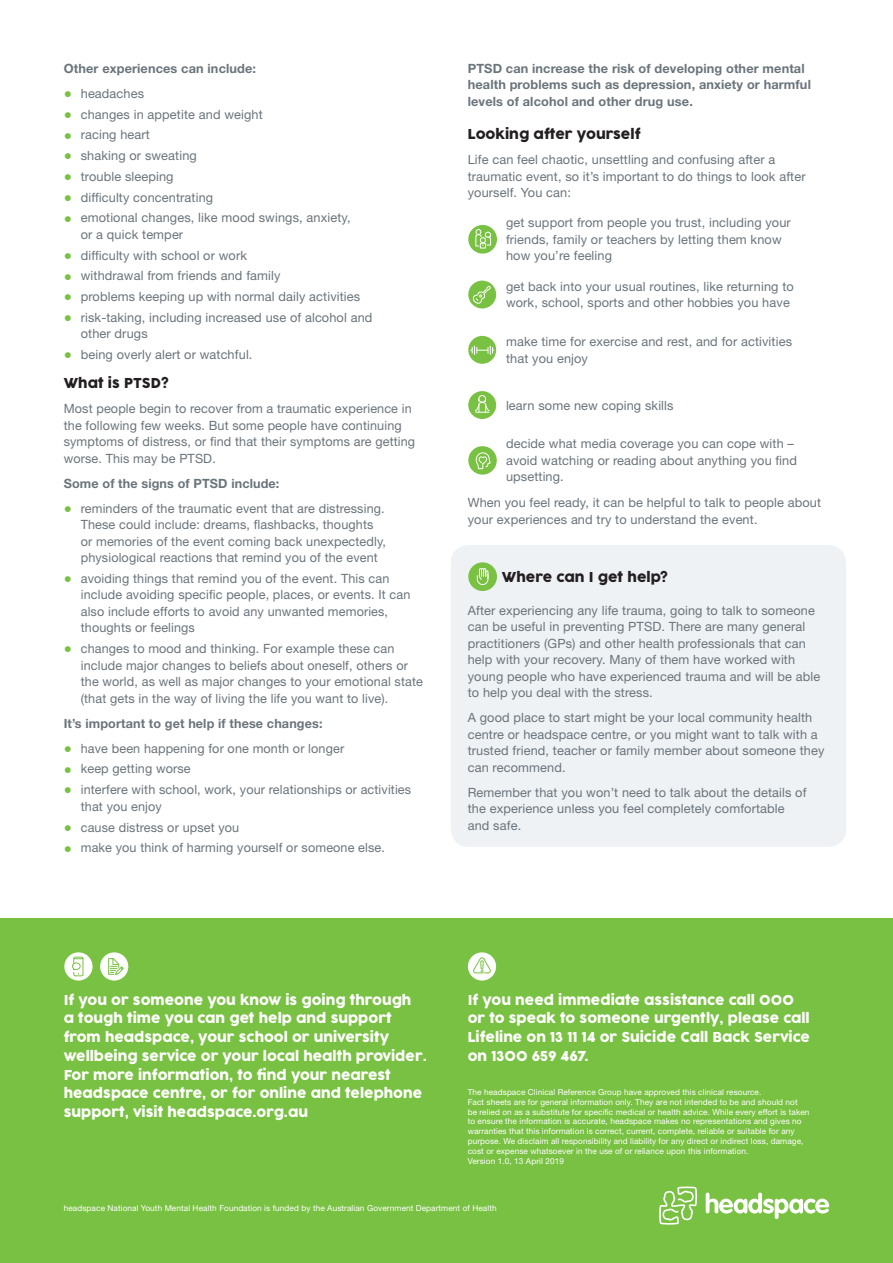
<style>
.page{position:relative;width:893px;height:1263px;background:#fff}
.page>*{position:absolute;margin:0;border:0;box-sizing:border-box;transform-origin:0 0}
.t1{font:13.5px/18.8px "Cocogoose Pro";color:#fff}
.t2{font:13.5px "Cocogoose Pro";color:#231f20}
.t3{font:12.75px/16.5px "Helvetica Neue LT Std";letter-spacing:.01em;color:#6a747b}
.t4{font:700 12.75px/16.5px "Helvetica Neue LT Std";letter-spacing:.01em;color:#6a747b}
.t5{font:8.25px/9.9px "Helvetica Neue LT Std";letter-spacing:.01em;color:#fff}
.s1{font-size:16.5px;color:#79c142}
</style>
<div class="page">
<div style="left:0;top:918px;width:893px;height:345px;background:#79c142"></div>
<div style="left:468px;top:225px;width:29px;height:29px;background:#79c142;border-radius:50%"></div>
<svg style="left:475px;top:229px;width:16px;height:20px"></svg>
<div style="left:468px;top:281px;width:28px;height:27px;background:#79c142;border-radius:50%"></div>
<svg style="left:473px;top:282px;width:18px;height:22px"></svg>
<div style="left:468px;top:336px;width:28px;height:28px;background:#79c142;border-radius:50%"></div>
<svg style="left:471px;top:346px;width:23px;height:9px"></svg>
<div style="left:468px;top:391px;width:28px;height:28px;background:#79c142;border-radius:50%"></div>
<div style="left:478px;top:395px;width:8px;height:7px;border:1px solid #fff;border-radius:50%"></div>
<svg style="left:475px;top:399px;width:15px;height:14px"></svg>
<div style="left:468px;top:446px;width:29px;height:29px;background:#79c142;border-radius:50%"></div>
<svg style="left:476px;top:452px;width:15px;height:17px"></svg>
<div style="left:451px;top:545px;width:395px;height:302px;background:#eff2f5;border-radius:18px"></div>
<div style="left:468px;top:562px;width:29px;height:29px;background:#79c142;border-radius:50%"></div>
<svg style="left:477px;top:568px;width:12px;height:17px"></svg>
<svg style="left:64px;top:952px;width:29px;height:28px"></svg>
<div style="left:73px;top:957px;width:10px;height:19px;border:1px solid #79c142"></div>
<svg style="left:72px;top:958px;width:11px;height:16px"></svg>
<div style="left:100px;top:952px;width:28px;height:28px;background:#fff;border-radius:50%"></div>
<svg style="left:108px;top:958px;width:16px;height:17px"></svg>
<div style="left:468px;top:952px;width:28px;height:28px;background:#fff;border-radius:50%"></div>
<svg style="left:473px;top:956px;width:19px;height:17px"></svg>
<svg style="left:659px;top:1186px;width:38px;height:39px"></svg>
<svg style="left:706px;top:1192px;width:123px;height:27px"></svg>
<p class="t4" style="left:64px;top:60px;width:194px">Other experiences can include:</p>
<p class="t3" style="left:64px;top:85px;width:82px"><span class="s1">•</span> headaches</p>
<p class="t3" style="left:64px;top:106px;width:201px"><span class="s1">•</span> changes in appetite and weight</p>
<p class="t3" style="left:64px;top:126px;width:88px"><span class="s1">•</span> racing heart</p>
<p class="t3" style="left:64px;top:147px;width:135px"><span class="s1">•</span> shaking or sweating</p>
<p class="t3" style="left:64px;top:168px;width:111px"><span class="s1">•</span> trouble sleeping</p>
<p class="t3" style="left:64px;top:189px;width:151px"><span class="s1">•</span> difficulty concentrating</p>
<p class="t3" style="left:81px;top:209px;width:271px;text-indent:-17px"><span class="s1">•</span> emotional changes, like mood swings, anxiety, or a quick temper</p>
<p class="t3" style="left:64px;top:247px;width:185px"><span class="s1">•</span> difficulty with school or work</p>
<p class="t3" style="left:64px;top:267px;width:218px"><span class="s1">•</span> withdrawal from friends and family</p>
<p class="t3" style="left:64px;top:288px;width:298px"><span class="s1">•</span> problems keeping up with normal daily activities</p>
<p class="t3" style="left:81px;top:309px;width:293px;text-indent:-17px"><span class="s1">•</span> risk-taking, including increased use of alcohol and other drugs</p>
<p class="t3" style="left:64px;top:346px;width:190px"><span class="s1">•</span> being overly alert or watchful.</p>
<p class="t2" style="left:64px;top:374px;width:106px">What is PTSD?</p>
<p class="t3" style="left:64px;top:400px;width:353px">Most people begin to recover from a traumatic experience in the following few weeks. But some people have continuing symptoms of distress, or find that their symptoms are getting worse. This may be PTSD.</p>
<p class="t4" style="left:64px;top:475px;width:217px">Some of the signs of PTSD include:</p>
<p class="t3" style="left:81px;top:500px;width:307px;text-indent:-17px"><span class="s1">•</span> reminders of the traumatic event that are distressing.<br>These could include: dreams, flashbacks, thoughts or memories of the event coming back unexpectedly, physiological reactions that remind you of the event</p>
<p class="t3" style="left:81px;top:570px;width:331px;text-indent:-17px"><span class="s1">•</span> avoiding things that remind you of the event. This can include avoiding specific people, places, or events. It can also include efforts to avoid any unwanted memories, thoughts or feelings</p>
<p class="t3" style="left:81px;top:640px;width:344px;text-indent:-17px"><span class="s1">•</span> changes to mood and thinking. For example these can include major changes to beliefs about oneself, others or the world, as well as major changes to your emotional state (that gets in the way of living the life you want to live).</p>
<p class="t4" style="left:64px;top:715px;width:260px">It’s important to get help if these changes:</p>
<p class="t3" style="left:64px;top:740px;width:282px"><span class="s1">•</span> have been happening for one month or longer</p>
<p class="t3" style="left:64px;top:760px;width:128px"><span class="s1">•</span> keep getting worse</p>
<p class="t3" style="left:81px;top:781px;width:332px;text-indent:-17px"><span class="s1">•</span> interfere with school, work, your relationships or activities that you enjoy</p>
<p class="t3" style="left:64px;top:818px;width:177px"><span class="s1">•</span> cause distress or upset you</p>
<p class="t3" style="left:64px;top:839px;width:323px"><span class="s1">•</span> make you think of harming yourself or someone else.</p>
<p class="t4" style="left:468px;top:60px;width:345px">PTSD can increase the risk of developing other mental health problems such as depression, anxiety or harmful levels of alcohol and other drug use.</p>
<p class="t2" style="left:468px;top:125px;width:174px">Looking after yourself</p>
<p class="t3" style="left:468px;top:151px;width:339px">Life can feel chaotic, unsettling and confusing after a traumatic event, so it’s important to do things to look after yourself. You can:</p>
<p class="t3" style="left:506px;top:214px;width:286px">get support from people you trust, including your friends, family or teachers by letting them know how you’re feeling</p>
<p class="t3" style="left:506px;top:278px;width:289px">get back into your usual routines, like returning to work, school, sports and other hobbies you have</p>
<p class="t3" style="left:506px;top:333px;width:287px">make time for exercise and rest, and for activities that you enjoy</p>
<p class="t3" style="left:506px;top:397px;width:169px">learn some new coping skills</p>
<p class="t3" style="left:506px;top:435px;width:293px">decide what media coverage you can cope with – avoid watching or reading about anything you find upsetting.</p>
<p class="t3" style="left:468px;top:494px;width:355px">When you feel ready, it can be helpful to talk to people about your experiences and try to understand the event.</p>
<p class="t2" style="left:502px;top:568px;width:168px">Where can I get help?</p>
<p class="t3" style="left:468px;top:602px;width:354px">After experiencing any life trauma, going to talk to someone can be useful in preventing PTSD. There are many general practitioners (GPs) and other health professionals that can help with your recovery. Many of them have worked with young people who have experienced trauma and will be able to help you deal with the stress.</p>
<p class="t3" style="left:468px;top:709px;width:358px">A good place to start might be your local community health centre or headspace centre, or you might want to talk with a trusted friend, teacher or family member about someone they can recommend.</p>
<p class="t3" style="left:468px;top:784px;width:340px">Remember that you won’t need to talk about the details of the experience unless you feel completely comfortable and safe.</p>
<p class="t1" style="left:64px;top:991px;width:365px">If you or someone you know is going through<br>a tough time you can get help and support from headspace, your school or university wellbeing service or your local health provider.<br>For more information, to find your nearest headspace centre, or for online and telephone support, visit headspace.org.au</p>
<p class="t1" style="left:468px;top:991px;width:344px">If you need immediate assistance call 000 or to speak to someone urgently, please call Lifeline on 13 11 14 or Suicide Call Back Service on 1300 659 467.</p>
<p class="t5" style="left:468px;top:1087px;width:343px">The headspace Clinical Reference Group have approved this clinical resource.<br>Fact sheets are for general information only. They are not intended to be and should not<br>be relied on as a substitute for specific medical or health advice. While every effort is taken to ensure the information is accurate, headspace makes no representations and gives no warranties that this information is correct, current, complete, reliable or suitable for any purpose. We disclaim all responsibility and liability for any direct or indirect loss, damage, cost or expense whatsoever in the use of or reliance upon this information.<br>Version 1.0, 13 April 2019</p>
<p class="t5" style="left:64px;top:1203px;width:434px">headspace National Youth Mental Health Foundation is funded by the Australian Government Department of Health</p>
</div>
